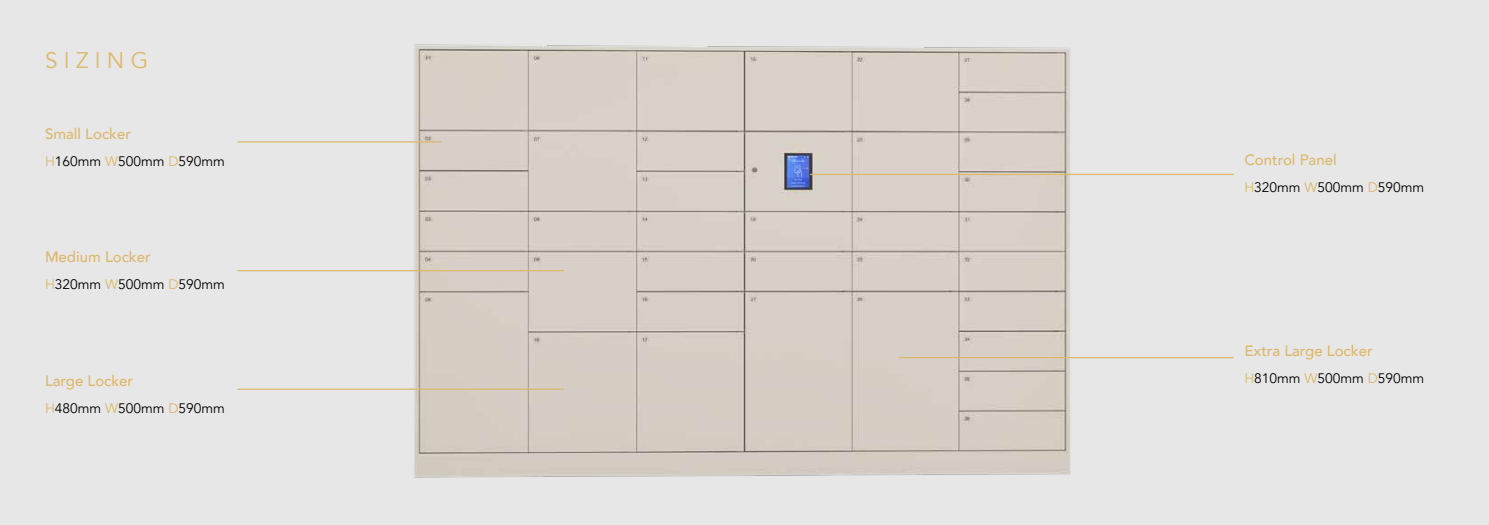
<style>
.page{position:relative;width:1489px;height:525px;background:#fff}
.page>*{position:absolute;margin:0;border:0;box-sizing:border-box;transform-origin:0 0}
.t1{font:22.5px "Avenir";color:#dcb86c}
.t2{font:500 15px "Avenir";color:#dcb86c}
.t3{font:13.75px "Avenir";color:#000}
.s1{color:#dcb86c}
</style>
<div class="page">
<div style="left:0;top:0;width:1488px;height:524px;background:#e8e7e7"></div>
<img style="left:361px;top:44px;width:760px;height:434px">
<hr style="left:237px;top:270px;width:326px;height:1px;background:#dcb86c">
<hr style="left:237px;top:141px;width:204px;height:1px;background:#dcb86c">
<hr style="left:810px;top:174px;width:423px;height:1px;background:#dcb86c">
<hr style="left:899px;top:357px;width:334px;height:1px;background:#dcb86c">
<hr style="left:237px;top:388px;width:326px;height:1px;background:#dcb86c">
<h1 class="t1" style="left:45px;top:46px;width:105px">S I Z I N G</h1>
<p class="t2" style="left:45px;top:120px;width:87px">Small Locker</p>
<p class="t3" style="left:45px;top:153px;width:181px"><span class="s1">H</span>160mm <span class="s1">W</span>500mm <span class="s1">D</span>590mm</p>
<p class="t2" style="left:1244px;top:146px;width:94px">Control Panel</p>
<p class="t3" style="left:1244px;top:179px;width:181px"><span class="s1">H</span>320mm <span class="s1">W</span>500mm <span class="s1">D</span>590mm</p>
<p class="t2" style="left:45px;top:244px;width:107px">Medium Locker</p>
<p class="t3" style="left:45px;top:276px;width:181px"><span class="s1">H</span>320mm <span class="s1">W</span>500mm <span class="s1">D</span>590mm</p>
<p class="t2" style="left:1244px;top:337px;width:130px">Extra Large Locker</p>
<p class="t2" style="left:45px;top:367px;width:90px">Large Locker</p>
<p class="t3" style="left:1244px;top:369px;width:181px"><span class="s1">H</span>810mm <span class="s1">W</span>500mm <span class="s1">D</span>590mm</p>
<p class="t3" style="left:45px;top:400px;width:181px"><span class="s1">H</span>480mm <span class="s1">W</span>500mm <span class="s1">D</span>590mm</p>
</div>
